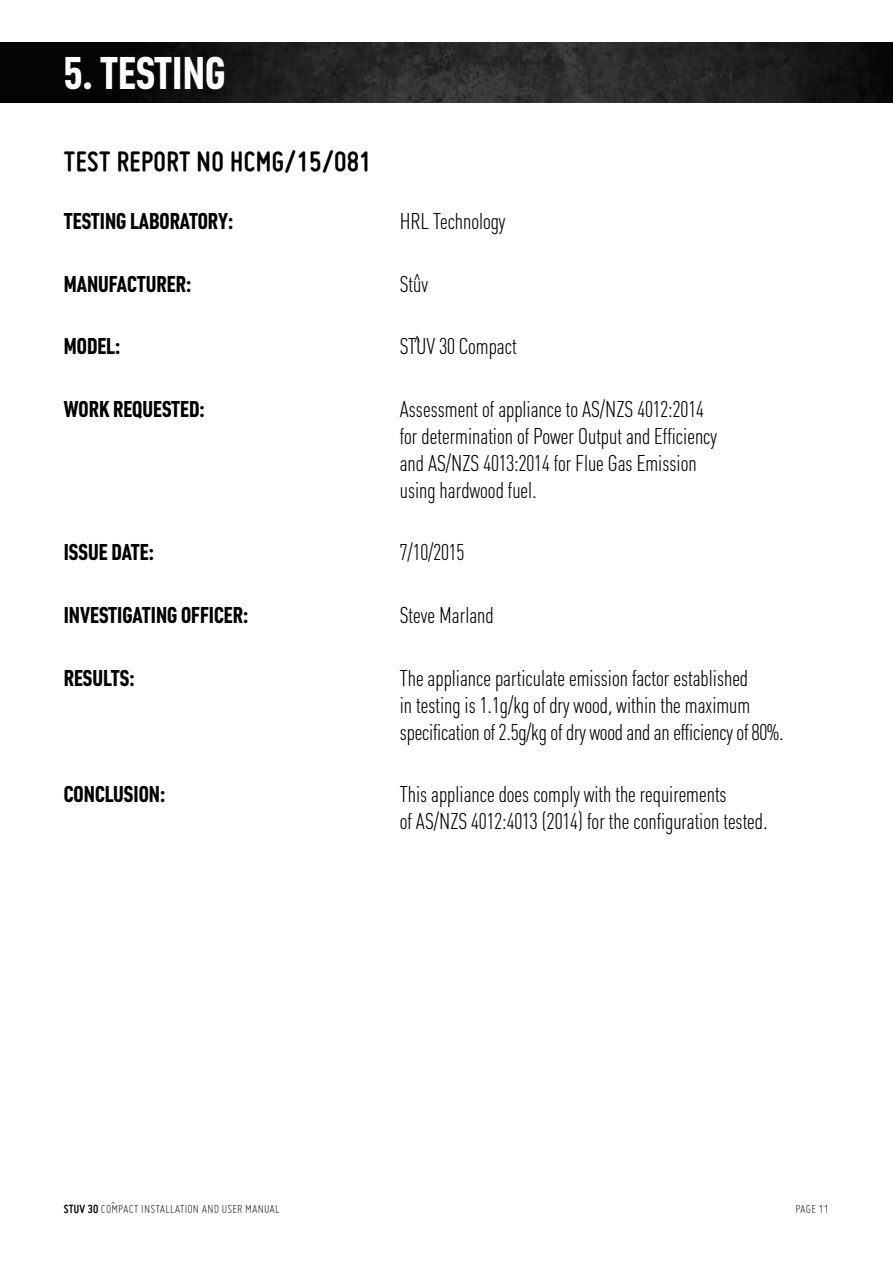
<style>
.page{position:relative;width:893px;height:1263px;background:#fff}
.page>*{position:absolute;margin:0;border:0;box-sizing:border-box;transform-origin:0 0}
.t1{font:700 45px "Plumb Condensed";color:#fff}
.t2{font:700 30px "Miso";letter-spacing:.015em;color:#000}
.t3{font:300 22.5px/27px "Plumb Condensed";color:#000}
.t4{font:700 22.5px "Plumb Condensed";color:#000}
.t5{font:300 21px "Plumb Condensed";color:#000}
.t6{font:300 12.75px "Miso";letter-spacing:.015em;color:#000}
.t7{font:300 9.75px "Miso";color:#000}
.s1{font-weight:700}
</style>
<div class="page">
<img style="left:0;top:43px;width:893px;height:59px">
<h1 class="t1" style="left:64px;top:48px;width:163px">5. TESTING</h1>
<h2 class="t2" style="left:64px;top:145px;width:309px">TEST REPORT NO HCMG/15/081</h2>
<p class="t4" style="left:64px;top:209px;width:171px">TESTING LABORATORY:</p>
<p class="t3" style="left:400px;top:209px;width:107px">HRL Technology</p>
<p class="t5" style="left:414px;top:270px;width:8px">^</p>
<p class="t4" style="left:64px;top:271px;width:129px">MANUFACTURER:</p>
<p class="t3" style="left:400px;top:271px;width:30px">Stuv</p>
<p class="t5" style="left:414px;top:333px;width:8px">^</p>
<p class="t4" style="left:64px;top:334px;width:58px">MODEL:</p>
<p class="t3" style="left:400px;top:334px;width:118px">STUV 30 Compact</p>
<p class="t4" style="left:64px;top:396px;width:143px">WORK REQUESTED:</p>
<p class="t3" style="left:400px;top:396px;width:319px">Assessment of appliance to AS/NZS 4012:2014 for determination of Power Output and Efficiency and AS/NZS 4013:2014 for Flue Gas Emission using hardwood fuel.</p>
<p class="t4" style="left:64px;top:540px;width:92px">ISSUE DATE:</p>
<p class="t3" style="left:400px;top:540px;width:66px">7/10/2015</p>
<p class="t4" style="left:64px;top:602px;width:186px">INVESTIGATING OFFICER:</p>
<p class="t3" style="left:400px;top:602px;width:95px">Steve Marland</p>
<p class="t4" style="left:64px;top:665px;width:72px">RESULTS:</p>
<p class="t3" style="left:400px;top:665px;width:386px">The appliance particulate emission factor established<br>in testing is 1.1g/kg of dry wood, within the maximum specification of 2.5g/kg of dry wood and an efficiency of 80%.</p>
<p class="t4" style="left:64px;top:781px;width:103px">CONCLUSION:</p>
<p class="t3" style="left:400px;top:781px;width:370px">This appliance does comply with the requirements<br>of AS/NZS 4012:4013 (2014) for the configuration tested.</p>
<p class="t7" style="left:111px;top:1199px;width:6px">^</p>
<p class="t6" style="left:64px;top:1202px;width:217px"><span class="s1">STUV 30</span> COMPACT INSTALLATION AND USER MANUAL</p>
<p class="t6" style="left:795px;top:1201px;width:35px">PAGE 11</p>
</div>
